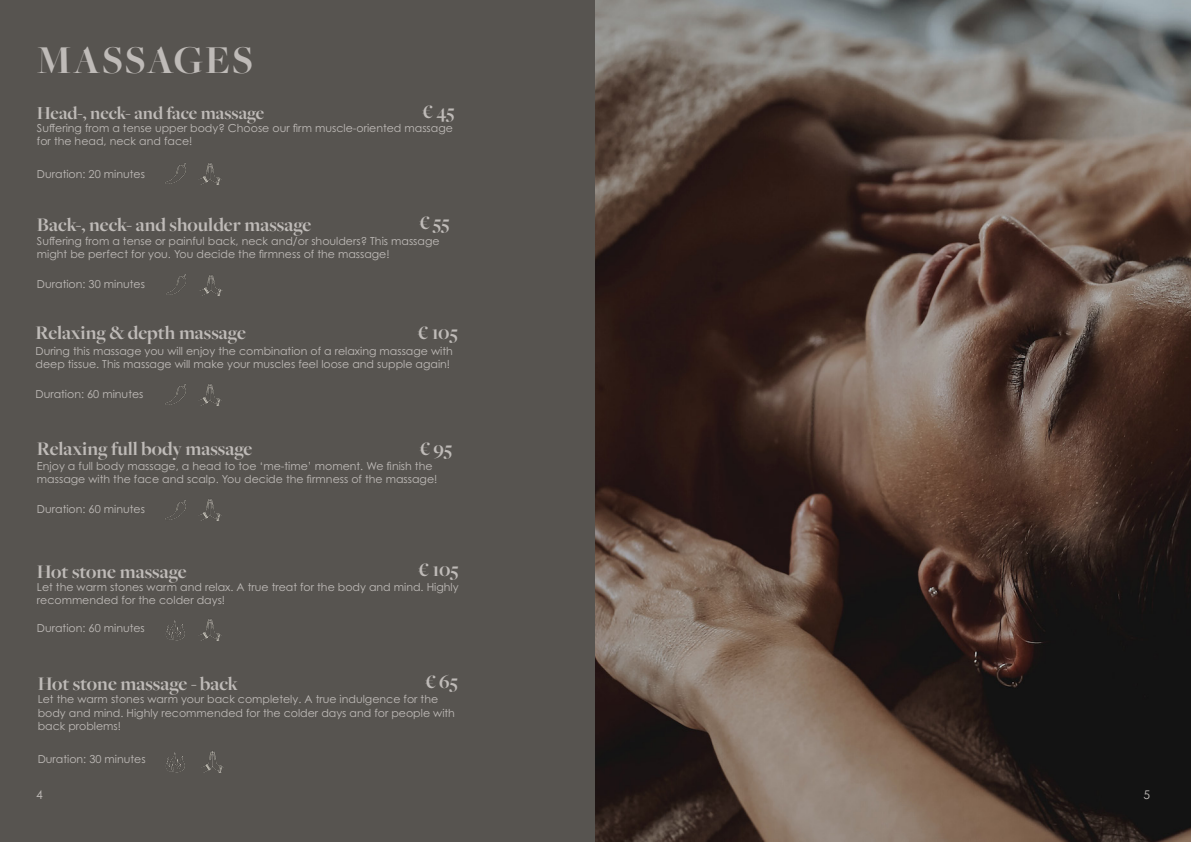
<style>
.page{position:relative;width:1191px;height:842px;background:#fff}
.page>*{position:absolute;margin:0;border:0;box-sizing:border-box;transform-origin:0 0}
.t1{font:700 41px "Freight Big Pro";letter-spacing:.04em;color:#bfbbb8}
.t2{font:700 20px "Freight Big Pro";color:#bfbbb8}
.t3{font:700 19px "Freight Big Pro";color:#bfbbb8}
.t4{font:12px "Century Gothic Pro";color:#bfbbb8}
.t5{font:11px/13.2px "Century Gothic Pro";color:#bfbbb8}
</style>
<div class="page">
<div style="left:0;top:0;width:596px;height:841px;background:#575450"></div>
<img style="left:595px;top:0;width:596px;height:841px">
<img style="left:165px;top:163px;width:21px;height:21px">
<img style="left:200px;top:163px;width:22px;height:21px">
<img style="left:166px;top:274px;width:20px;height:21px">
<img style="left:200px;top:275px;width:22px;height:21px">
<img style="left:200px;top:384px;width:22px;height:21px">
<img style="left:166px;top:620px;width:19px;height:20px">
<img style="left:200px;top:619px;width:22px;height:21px">
<img style="left:165px;top:384px;width:21px;height:21px">
<img style="left:200px;top:499px;width:22px;height:21px">
<img style="left:165px;top:500px;width:21px;height:20px">
<img style="left:166px;top:752px;width:19px;height:20px">
<img style="left:201px;top:751px;width:23px;height:21px">
<p class="t1" style="left:37px;top:33px;width:218px">MASSAGES</p>
<p class="t3" style="left:37px;top:100px;width:229px">Head-, neck- and face massage</p>
<p class="t5" style="left:37px;top:121px;width:417px">Suffering from a tense upper body? Choose our firm muscle-oriented massage for the head, neck and face!</p>
<p class="t5" style="left:37px;top:167px;width:109px">Duration: 20 minutes</p>
<p class="t2" style="left:422px;top:98px;width:33px">€ 45</p>
<p class="t2" style="left:419px;top:210px;width:32px">€ 55</p>
<p class="t2" style="left:37px;top:212px;width:276px">Back-, neck- and shoulder massage</p>
<p class="t5" style="left:37px;top:234px;width:404px">Suffering from a tense or painful back, neck and/or shoulders? This massage might be perfect for you. You decide the firmness of the massage!</p>
<p class="t5" style="left:37px;top:277px;width:109px">Duration: 30 minutes</p>
<p class="t2" style="left:36px;top:320px;width:212px">Relaxing &amp; depth massage</p>
<p class="t5" style="left:36px;top:344px;width:419px">During this massage you will enjoy the combination of a relaxing massage with deep tissue. This massage will make your muscles feel loose and supple again!</p>
<p class="t5" style="left:36px;top:387px;width:109px">Duration: 60 minutes</p>
<p class="t2" style="left:418px;top:320px;width:42px">€ 105</p>
<p class="t2" style="left:37px;top:435px;width:217px">Relaxing full body massage</p>
<p class="t5" style="left:37px;top:459px;width:397px">Enjoy a full body massage, a head to toe ‘me-time’ moment. We finish the</p>
<p class="t5" style="left:37px;top:473px;width:402px">massage with the face and scalp. You decide the firmness of the massage!</p>
<p class="t5" style="left:37px;top:503px;width:109px">Duration: 60 minutes</p>
<p class="t2" style="left:420px;top:435px;width:34px">€ 95</p>
<p class="t2" style="left:418px;top:557px;width:42px">€ 105</p>
<p class="t2" style="left:37px;top:559px;width:151px">Hot stone massage</p>
<p class="t5" style="left:37px;top:580px;width:423px">Let the warm stones warm and relax. A true treat for the body and mind. Highly recommended for the colder days!</p>
<p class="t5" style="left:37px;top:621px;width:109px">Duration: 60 minutes</p>
<p class="t2" style="left:425px;top:669px;width:34px">€ 65</p>
<p class="t2" style="left:38px;top:671px;width:202px">Hot stone massage - back</p>
<p class="t5" style="left:38px;top:693px;width:419px">Let the warm stones warm your back completely. A true indulgence for the body and mind. Highly recommended for the colder days and for people with back problems!</p>
<p class="t5" style="left:38px;top:753px;width:109px">Duration: 30 minutes</p>
<p class="t4" style="left:36px;top:787px;width:8px">4</p>
<p class="t4" style="left:1143px;top:787px;width:8px">5</p>
</div>
